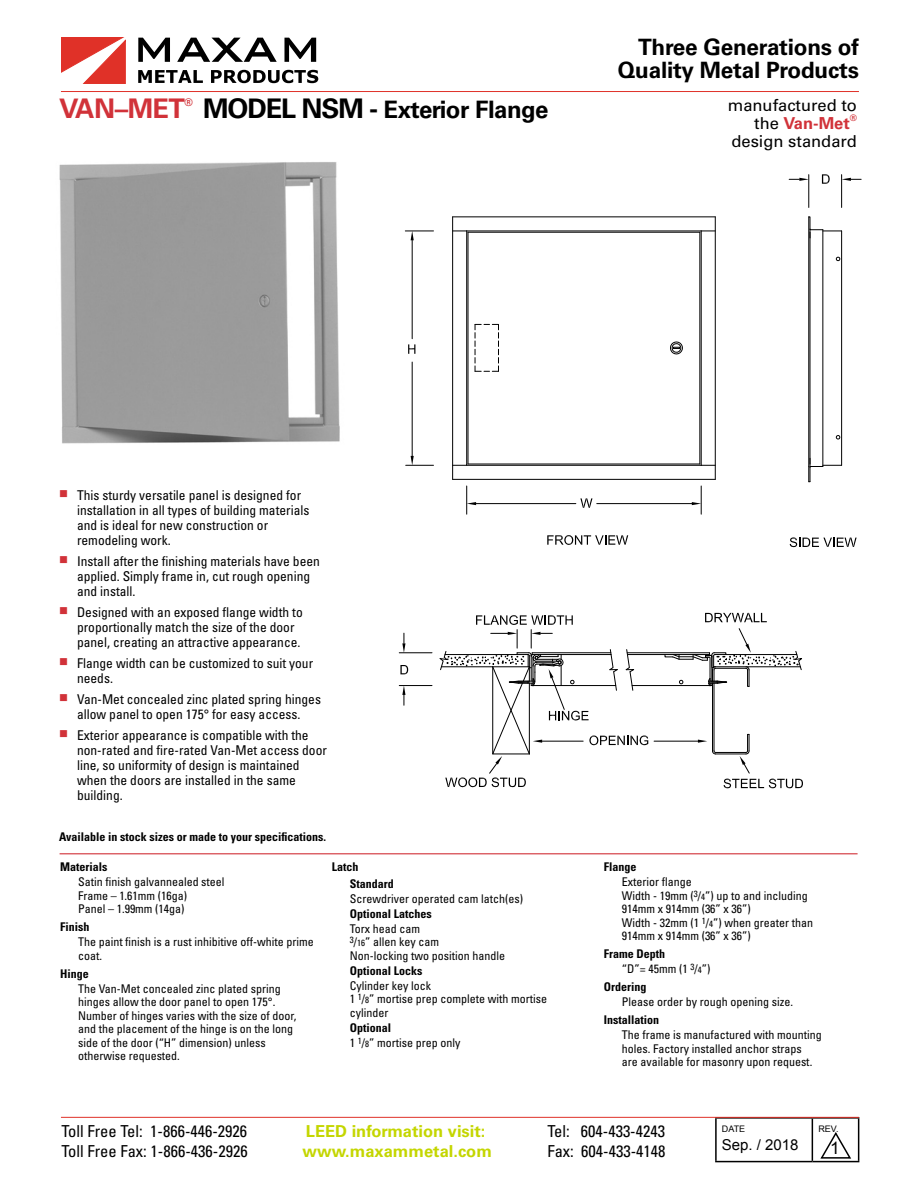
<style>
.page{position:relative;width:918px;height:1188px;background:#fff}
.page>*{position:absolute;margin:0;border:0;box-sizing:border-box;transform-origin:0 0}
.t1{font:700 27px "Univers LT Std";letter-spacing:-.02em;color:#d13239}
.t2{font:700 24px "Univers LT Std";letter-spacing:-.02em;color:#000}
.t3{font:700 22.5px/23.2px "Univers LT Std";letter-spacing:-.01em;color:#000;text-align:right}
.t4{font:17.25px "Arial";color:#000}
.t5{font:condensed 16.5px "Univers LT Std";color:#000}
.t6{font:700 16.5px "Univers LT Std";color:#c4d600}
.t7{font:16.5px/18px "Univers LT Std";color:#000}
.t8{font:15px "Arial";color:#000}
.t9{font:condensed 13.5px/15px "Univers LT Std";color:#000}
.t10{font:condensed 12px/13.5px "Univers LT Std";color:#000}
.t11{font:700 condensed 12px/16.5px "Univers LT Std";color:#000}
.t12{font:700 10.5px "Univers LT Std";color:#d13239}
.t13{font:9px "Arial";color:#000}
.t14{font:700 9px "Univers LT Std";color:#d13239}
.s1{font-size:27px}
.s2{font-weight:700;color:#d13239}
.s3{color:#d13239}
.s4{font-size:9px}
.s5{font-weight:700}
</style>
<div class="page">
<hr style="left:60px;top:853px;width:798px;height:1px;background:#d13239">
<img style="left:59px;top:162px;width:281px;height:282px">
<svg style="left:701px;top:465px;width:14px;height:1px"></svg>
<hr style="left:700px;top:232px;width:1px;height:232px;background:#000">
<hr style="left:701px;top:231px;width:1px;height:234px;background:#000">
<hr style="left:715px;top:217px;width:1px;height:262px;background:#000">
<svg style="left:701px;top:231px;width:14px;height:1px"></svg>
<hr style="left:468px;top:464px;width:232px;height:1px;background:#000">
<hr style="left:467px;top:465px;width:234px;height:1px;background:#000">
<hr style="left:453px;top:479px;width:262px;height:1px;background:#000">
<hr style="left:452px;top:217px;width:1px;height:262px;background:#000">
<hr style="left:468px;top:232px;width:1px;height:232px;background:#000">
<hr style="left:467px;top:231px;width:234px;height:1px;background:#000">
<hr style="left:453px;top:217px;width:262px;height:1px;background:#000">
<hr style="left:468px;top:232px;width:232px;height:1px;background:#000">
<svg style="left:452px;top:231px;width:15px;height:235px"></svg>
<hr style="left:841px;top:231px;width:1px;height:234px;background:#000">
<svg style="left:670px;top:341px;width:13px;height:14px"></svg>
<hr style="left:712px;top:683px;width:1px;height:68px;background:#000">
<hr style="left:714px;top:683px;width:1px;height:68px;background:#000">
<hr style="left:716px;top:754px;width:30px;height:1px;background:#000">
<hr style="left:716px;top:752px;width:30px;height:1px;background:#000">
<svg style="left:712px;top:751px;width:4px;height:3px"></svg>
<hr style="left:627px;top:653px;width:83px;height:1px;background:#000">
<hr style="left:627px;top:654px;width:83px;height:1px;background:#000">
<hr style="left:632px;top:685px;width:80px;height:1px;background:#000">
<hr style="left:823px;top:230px;width:1px;height:236px;background:#000">
<svg style="left:466px;top:486px;width:10px;height:28px"></svg>
<hr style="left:476px;top:503px;width:100px;height:1px;background:#000">
<svg style="left:692px;top:486px;width:10px;height:28px"></svg>
<hr style="left:597px;top:503px;width:95px;height:1px;background:#000">
<svg style="left:406px;top:456px;width:28px;height:10px"></svg>
<hr style="left:412px;top:362px;width:1px;height:94px;background:#000">
<svg style="left:405px;top:231px;width:29px;height:9px"></svg>
<hr style="left:412px;top:240px;width:1px;height:99px;background:#000">
<svg style="left:698px;top:740px;width:9px;height:3px"></svg>
<hr style="left:654px;top:741px;width:44px;height:1px;background:#000">
<svg style="left:808px;top:217px;width:34px;height:21px"></svg>
<svg style="left:809px;top:458px;width:33px;height:24px"></svg>
<hr style="left:809px;top:217px;width:1px;height:249px;background:#000">
<hr style="left:810px;top:229px;width:1px;height:238px;background:#000">
<svg style="left:547px;top:535px;width:81px;height:10px"></svg>
<svg style="left:790px;top:537px;width:67px;height:10px"></svg>
<svg style="left:724px;top:734px;width:79px;height:54px"></svg>
<svg style="left:705px;top:613px;width:62px;height:9px"></svg>
<svg style="left:580px;top:498px;width:12px;height:10px"></svg>
<svg style="left:408px;top:344px;width:7px;height:10px"></svg>
<svg style="left:836px;top:257px;width:4px;height:4px"></svg>
<svg style="left:836px;top:435px;width:4px;height:4px"></svg>
<svg style="left:665px;top:628px;width:137px;height:59px"></svg>
<svg style="left:475px;top:324px;width:24px;height:48px"></svg>
<svg style="left:822px;top:174px;width:8px;height:10px"></svg>
<hr style="left:399px;top:653px;width:33px;height:1px;background:#000">
<hr style="left:399px;top:685px;width:33px;height:1px;background:#000">
<svg style="left:402px;top:686px;width:3px;height:19px"></svg>
<svg style="left:402px;top:633px;width:3px;height:20px"></svg>
<svg style="left:400px;top:665px;width:9px;height:9px"></svg>
<hr style="left:841px;top:175px;width:1px;height:32px;background:#000">
<hr style="left:809px;top:175px;width:1px;height:32px;background:#000">
<svg style="left:789px;top:178px;width:20px;height:3px"></svg>
<svg style="left:842px;top:178px;width:19px;height:3px"></svg>
<svg style="left:440px;top:615px;width:208px;height:173px"></svg>
<svg style="left:61px;top:37px;width:65px;height:47px"></svg>
<svg style="left:138px;top:38px;width:32px;height:24px"></svg>
<svg style="left:177px;top:38px;width:100px;height:24px"></svg>
<svg style="left:284px;top:38px;width:32px;height:24px"></svg>
<svg style="left:138px;top:70px;width:65px;height:13px"></svg>
<svg style="left:211px;top:70px;width:107px;height:13px"></svg>
<hr style="left:61px;top:91px;width:798px;height:1px;background:#e03128">
<hr style="left:715px;top:1117px;width:97px;height:2px;background:#000">
<hr style="left:715px;top:1119px;width:2px;height:42px;background:#000">
<hr style="left:812px;top:1117px;width:47px;height:2px;background:#000">
<hr style="left:812px;top:1119px;width:1px;height:42px;background:#000">
<hr style="left:858px;top:1119px;width:1px;height:42px;background:#000">
<hr style="left:715px;top:1161px;width:97px;height:1px;background:#000">
<hr style="left:812px;top:1161px;width:47px;height:1px;background:#000">
<svg style="left:820px;top:1132px;width:32px;height:27px"></svg>
<hr style="left:61px;top:1117px;width:798px;height:1px;background:#e03128">
<h1 class="t1" style="left:59px;top:93px;width:128px">VAN–MET</h1>
<p class="t12" style="left:185px;top:97px;width:10px">®</p>
<h2 class="t2" style="left:203px;top:96px;width:347px"><span class="s1">MODEL NSM -</span> Exterior Flange</h2>
<h3 class="t3" style="left:618px;top:35px;width:243px">Three Generations of<br>Quality Metal Products</h3>
<h3 class="t7" style="left:754px;top:96px;width:104px;text-indent:-26px">manufactured to the <span class="s2">Van-Met</span></h3>
<p class="t14" style="left:850px;top:113px;width:9px">®</p>
<h3 class="t7" style="left:731px;top:132px;width:127px">design standard</h3>
<p class="t9" style="left:77px;top:487px;width:234px;text-indent:-18px"><span class="s3">■</span> This sturdy versatile panel is designed for installation in all types of building materials and is ideal for new construction or remodeling work.</p>
<p class="t9" style="left:77px;top:553px;width:244px;text-indent:-18px"><span class="s3">■</span> Install after the finishing materials have been applied. Simply frame in, cut rough opening and install.</p>
<p class="t9" style="left:77px;top:604px;width:227px;text-indent:-18px"><span class="s3">■</span> Designed with an exposed flange width to proportionally match the size of the door panel, creating an attractive appearance.</p>
<p class="t9" style="left:77px;top:655px;width:238px;text-indent:-18px"><span class="s3">■</span> Flange width can be customized to suit your needs.</p>
<p class="t9" style="left:59px;top:691px;width:263px;text-align:center"><span class="s3">■</span> Van-Met concealed zinc plated spring hinges allow panel to open 175° for easy access.</p>
<p class="t9" style="left:77px;top:727px;width:251px;text-indent:-18px"><span class="s3">■</span> Exterior appearance is compatible with the non-rated and fire-rated Van-Met access door line, so uniformity of design is maintained when the doors are installed in the same building.</p>
<p class="t11" style="left:59px;top:828px;width:269px">Available in stock sizes or made to your specifications.</p>
<p class="t11" style="left:60px;top:859px;width:49px">Materials</p>
<p class="t10" style="left:78px;top:875px;width:148px">Satin finish galvannealed steel<br>Frame – 1.61mm (16ga)<br>Panel – 1.99mm (14ga)</p>
<p class="t11" style="left:60px;top:919px;width:31px">Finish</p>
<p class="t10" style="left:78px;top:935px;width:237px">The paint finish is a rust inhibitive off-white prime coat.</p>
<p class="t11" style="left:60px;top:965px;width:30px">Hinge</p>
<p class="t10" style="left:78px;top:982px;width:220px">The Van-Met concealed zinc plated spring hinges allow the door panel to open 175°.<br>Number of hinges varies with the size of door, and the placement of the hinge is on the long side of the door (“H” dimension) unless otherwise requested.</p>
<p class="t11" style="left:350px;top:859px;width:46px;text-indent:-18px">Latch<br>Standard</p>
<p class="t10" style="left:350px;top:892px;width:175px">Screwdriver operated cam latch(es)</p>
<p class="t11" style="left:350px;top:905px;width:83px">Optional Latches</p>
<p class="t10" style="left:350px;top:922px;width:157px">Torx head cam<br><sup>3</sup>/<span class="s4">16</span>” allen key cam<br>Non-locking two position handle</p>
<p class="t11" style="left:350px;top:962px;width:74px">Optional Locks</p>
<p class="t10" style="left:350px;top:979px;width:199px">Cylinder key lock<br>1 <sup>1</sup>/<span class="s4">8</span>” mortise prep complete with mortise cylinder</p>
<p class="t10" style="left:350px;top:1020px;width:112px;line-height:15px"><span class="s5">Optional<br></span>1 <sup>1</sup>/<span class="s4">8</span>” mortise prep only</p>
<p class="t11" style="left:604px;top:859px;width:34px">Flange</p>
<p class="t10" style="left:622px;top:875px;width:193px">Exterior flange<br>Width - 19mm (<sup>3</sup>/<span class="s4">4</span>”) up to and including<br>914mm x 914mm (36” x 36”)<br>Width - 32mm (1 <sup>1</sup>/<span class="s4">4</span>”) when greater than<br>914mm x 914mm (36” x 36”)</p>
<p class="t10" style="left:622px;top:946px;width:90px;line-height:15px;text-indent:-18px"><span class="s5">Frame Depth<br></span>“D”= 45mm (1 <sup>3</sup>/<span class="s4">4</span>”)</p>
<p class="t11" style="left:604px;top:979px;width:44px">Ordering</p>
<p class="t10" style="left:622px;top:995px;width:173px">Please order by rough opening size.</p>
<p class="t11" style="left:604px;top:1012px;width:57px">Installation</p>
<p class="t10" style="left:622px;top:1028px;width:201px">The frame is manufactured with mounting holes. Factory installed anchor straps<br>are available for masonry upon request.</p>
<p class="t13" style="left:722px;top:1122px;width:25px">DATE</p>
<p class="t8" style="left:722px;top:1134px;width:78px">Sep. / 2018</p>
<p class="t13" style="left:818px;top:1122px;width:22px">REV.</p>
<h3 class="t5" style="left:61px;top:1121px;width:187px">Toll Free Tel: 1-866-446-2926</h3>
<h3 class="t6" style="left:306px;top:1122px;width:181px">LEED information visit:</h3>
<h3 class="t5" style="left:547px;top:1121px;width:119px">Tel: 604-433-4243</h3>
<h3 class="t5" style="left:61px;top:1141px;width:188px">Toll Free Fax: 1-866-436-2926</h3>
<h3 class="t6" style="left:303px;top:1142px;width:191px">www.maxammetal.com</h3>
<h3 class="t5" style="left:547px;top:1141px;width:120px">Fax: 604-433-4148</h3>
<h3 class="t4" style="left:830px;top:1137px;width:11px">1</h3>
</div>
